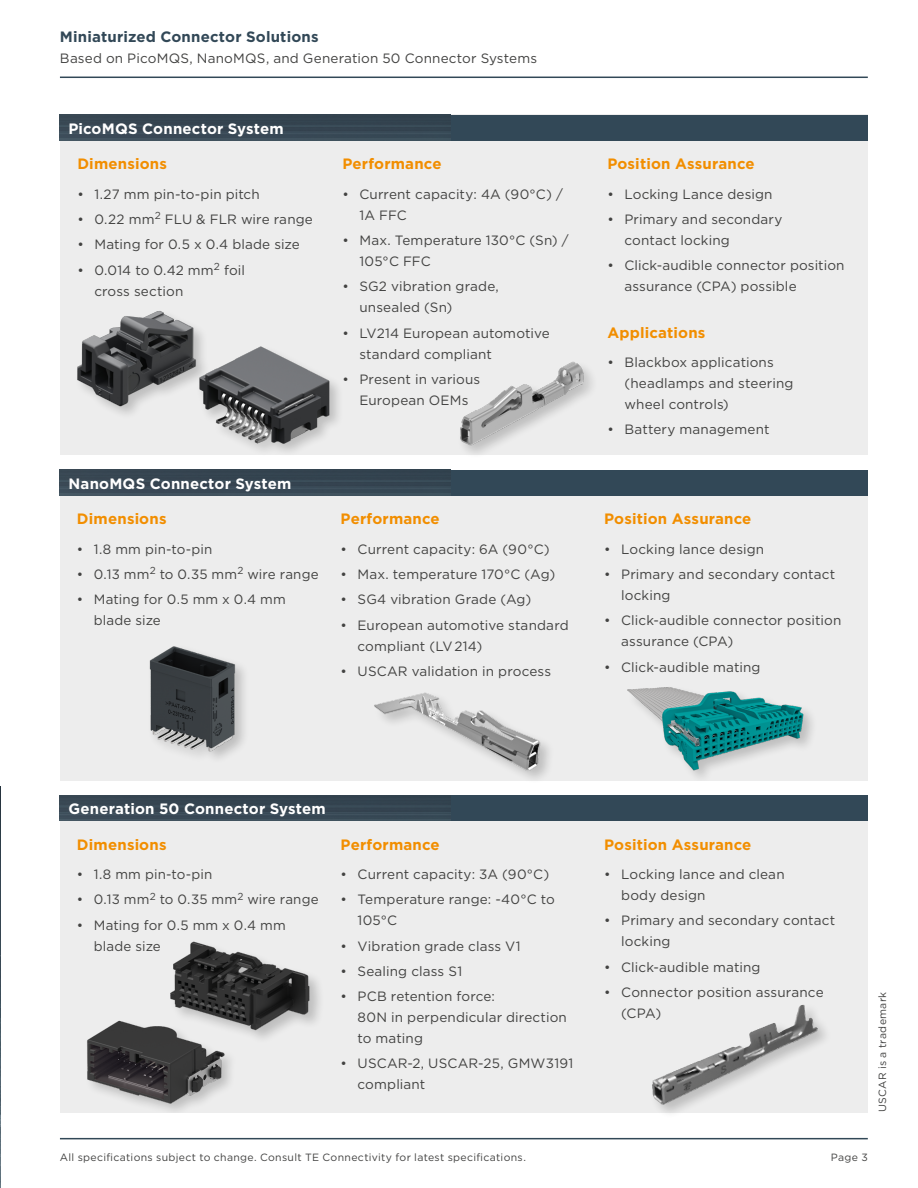
<style>
.page{position:relative;width:918px;height:1188px;background:#fff}
.page>*{position:absolute;margin:0;border:0;box-sizing:border-box;transform-origin:0 0}
.t1{font:700 15px "Gotham";letter-spacing:.01em;color:#f28e00}
.t2{font:700 15px "Gotham";letter-spacing:.01em;color:#fff}
.t3{font:700 15px "Gotham";letter-spacing:.01em;color:#324857}
.t4{font:13.5px/21px "Gotham";letter-spacing:.01em;color:#424241}
.t5{font:10.5px "Gotham";letter-spacing:.03em;color:#424241}
</style>
<div class="page">
<hr style="left:60px;top:1138px;width:808px;height:1px;background:#324857">
<hr style="left:60px;top:77px;width:808px;height:1px;background:#324857">
<img style="left:0;top:787px;width:1px;height:401px">
<div style="left:60px;top:470px;width:808px;height:310px;background:#ededed"></div>
<div style="left:60px;top:470px;width:808px;height:25px;background:#324857"></div>
<img style="left:60px;top:471px;width:390px;height:24px">
<img style="left:362px;top:692px;width:193px;height:89px">
<img style="left:627px;top:687px;width:184px;height:88px">
<img style="left:149px;top:646px;width:95px;height:112px">
<div style="left:60px;top:115px;width:808px;height:340px;background:#ededed"></div>
<div style="left:60px;top:115px;width:808px;height:25px;background:#324857"></div>
<img style="left:60px;top:116px;width:390px;height:24px">
<div style="left:196px;top:345px;width:148px;height:112px;background:#000;opacity:.2"></div>
<img style="left:197px;top:345px;width:136px;height:102px">
<div style="left:74px;top:309px;width:135px;height:111px;background:#ededed"></div>
<img style="left:77px;top:311px;width:130px;height:100px">
<div style="left:457px;top:360px;width:142px;height:99px;background:#000;opacity:.2"></div>
<img style="left:457px;top:360px;width:134px;height:92px">
<div style="left:60px;top:795px;width:808px;height:317px;background:#ededed"></div>
<div style="left:60px;top:795px;width:808px;height:26px;background:#324857"></div>
<img style="left:60px;top:796px;width:390px;height:25px">
<div style="left:649px;top:1002px;width:183px;height:118px;background:#000;opacity:.2"></div>
<img style="left:728px;top:1008px;width:71px;height:41px">
<img style="left:170px;top:941px;width:150px;height:97px">
<div style="left:85px;top:1019px;width:153px;height:94px;background:#000;opacity:.2"></div>
<img style="left:85px;top:1010px;width:144px;height:101px">
<p class="t3" style="left:60px;top:27px;width:260px">Miniaturized Connector Solutions</p>
<p class="t4" style="left:60px;top:47px;width:479px">Based on PicoMQS, NanoMQS, and Generation 50 Connector Systems</p>
<p class="t2" style="left:68px;top:118px;width:217px">PicoMQS Connector System</p>
<p class="t1" style="left:77px;top:154px;width:91px">Dimensions</p>
<p class="t4" style="left:77px;top:183px;width:184px">• 1.27 mm pin-to-pin pitch</p>
<p class="t4" style="left:77px;top:209px;width:237px">• 0.22 mm<sup>2</sup> FLU &amp; FLR wire range</p>
<p class="t4" style="left:77px;top:234px;width:224px">• Mating for 0.5 x 0.4 blade size</p>
<p class="t4" style="left:94px;top:259px;width:152px;text-indent:-17px">• 0.014 to 0.42 mm<sup>2</sup> foil cross section</p>
<p class="t1" style="left:342px;top:154px;width:101px">Performance</p>
<p class="t4" style="left:359px;top:183px;width:205px;text-indent:-17px">• Current capacity: 4A (90°C) /<br>1A FFC</p>
<p class="t4" style="left:359px;top:230px;width:211px;text-indent:-17px">• Max. Temperature 130°C (Sn) /<br>105°C FFC</p>
<p class="t4" style="left:359px;top:276px;width:141px;text-indent:-17px">• SG2 vibration grade, unsealed (Sn)</p>
<p class="t4" style="left:359px;top:322px;width:192px;text-indent:-17px">• LV214 European automotive standard compliant</p>
<p class="t4" style="left:342px;top:368px;width:139px;text-align:center">• Present in various<br>European OEMs</p>
<p class="t2" style="left:68px;top:473px;width:224px">NanoMQS Connector System</p>
<p class="t1" style="left:77px;top:509px;width:91px">Dimensions</p>
<p class="t4" style="left:77px;top:538px;width:137px">• 1.8 mm pin-to-pin</p>
<p class="t4" style="left:77px;top:564px;width:243px">• 0.13 mm<sup>2</sup> to 0.35 mm<sup>2</sup> wire range</p>
<p class="t4" style="left:94px;top:589px;width:193px;text-indent:-17px">• Mating for 0.5 mm x 0.4 mm blade size</p>
<p class="t1" style="left:341px;top:509px;width:101px">Performance</p>
<p class="t4" style="left:341px;top:538px;width:211px">• Current capacity: 6A (90°C)</p>
<p class="t4" style="left:341px;top:564px;width:216px">• Max. temperature 170°C (Ag)</p>
<p class="t4" style="left:341px;top:589px;width:192px">• SG4 vibration Grade (Ag)</p>
<p class="t4" style="left:358px;top:614px;width:213px;text-indent:-17px">• European automotive standard compliant (LV 214)</p>
<p class="t4" style="left:341px;top:660px;width:212px">• USCAR validation in process</p>
<p class="t1" style="left:607px;top:154px;width:149px">Position Assurance</p>
<p class="t4" style="left:607px;top:183px;width:167px">• Locking Lance design</p>
<p class="t4" style="left:624px;top:209px;width:160px;text-indent:-17px">• Primary and secondary contact locking</p>
<p class="t4" style="left:624px;top:255px;width:222px;text-indent:-17px">• Click-audible connector position assurance (CPA) possible</p>
<p class="t1" style="left:607px;top:322px;width:100px">Applications</p>
<p class="t4" style="left:624px;top:352px;width:171px;text-indent:-17px">• Blackbox applications (headlamps and steering wheel controls)</p>
<p class="t4" style="left:607px;top:419px;width:164px">• Battery management</p>
<p class="t1" style="left:604px;top:509px;width:149px">Position Assurance</p>
<p class="t4" style="left:604px;top:538px;width:162px">• Locking lance design</p>
<p class="t4" style="left:621px;top:564px;width:216px;text-indent:-17px">• Primary and secondary contact locking</p>
<p class="t4" style="left:621px;top:610px;width:222px;text-indent:-17px">• Click-audible connector position assurance (CPA)</p>
<p class="t4" style="left:604px;top:656px;width:158px">• Click-audible mating</p>
<p class="t2" style="left:68px;top:799px;width:259px">Generation 50 Connector System</p>
<p class="t1" style="left:77px;top:834px;width:91px">Dimensions</p>
<p class="t4" style="left:77px;top:864px;width:137px">• 1.8 mm pin-to-pin</p>
<p class="t4" style="left:77px;top:889px;width:243px">• 0.13 mm<sup>2</sup> to 0.35 mm<sup>2</sup> wire range</p>
<p class="t4" style="left:94px;top:914px;width:193px;text-indent:-17px">• Mating for 0.5 mm x 0.4 mm blade size</p>
<p class="t1" style="left:341px;top:834px;width:101px">Performance</p>
<p class="t4" style="left:341px;top:864px;width:210px">• Current capacity: 3A (90°C)</p>
<p class="t4" style="left:358px;top:889px;width:199px;text-indent:-17px">• Temperature range: -40°C to<br>105°C</p>
<p class="t4" style="left:341px;top:935px;width:182px">• Vibration grade class V1</p>
<p class="t4" style="left:341px;top:960px;width:123px">• Sealing class S1</p>
<p class="t4" style="left:358px;top:986px;width:211px;text-indent:-17px">• PCB retention force:<br>80N in perpendicular direction to mating</p>
<p class="t4" style="left:358px;top:1053px;width:217px;text-indent:-17px">• USCAR-2, USCAR-25, GMW3191 compliant</p>
<p class="t1" style="left:604px;top:834px;width:149px">Position Assurance</p>
<p class="t4" style="left:621px;top:864px;width:165px;text-indent:-17px">• Locking lance and clean body design</p>
<p class="t4" style="left:621px;top:910px;width:216px;text-indent:-17px">• Primary and secondary contact locking</p>
<p class="t4" style="left:604px;top:956px;width:158px">• Click-audible mating</p>
<p class="t4" style="left:621px;top:981px;width:204px;text-indent:-17px">• Connector position assurance (CPA)</p>
<p class="t5" style="left:876px;top:1112px;width:122px;rotate:-90deg">USCAR is a trademark</p>
<p class="t5" style="left:60px;top:1150px;width:467px">All specifications subject to change. Consult TE Connectivity for latest specifications.</p>
<p class="t5" style="left:831px;top:1150px;width:39px">Page 3</p>
</div>
